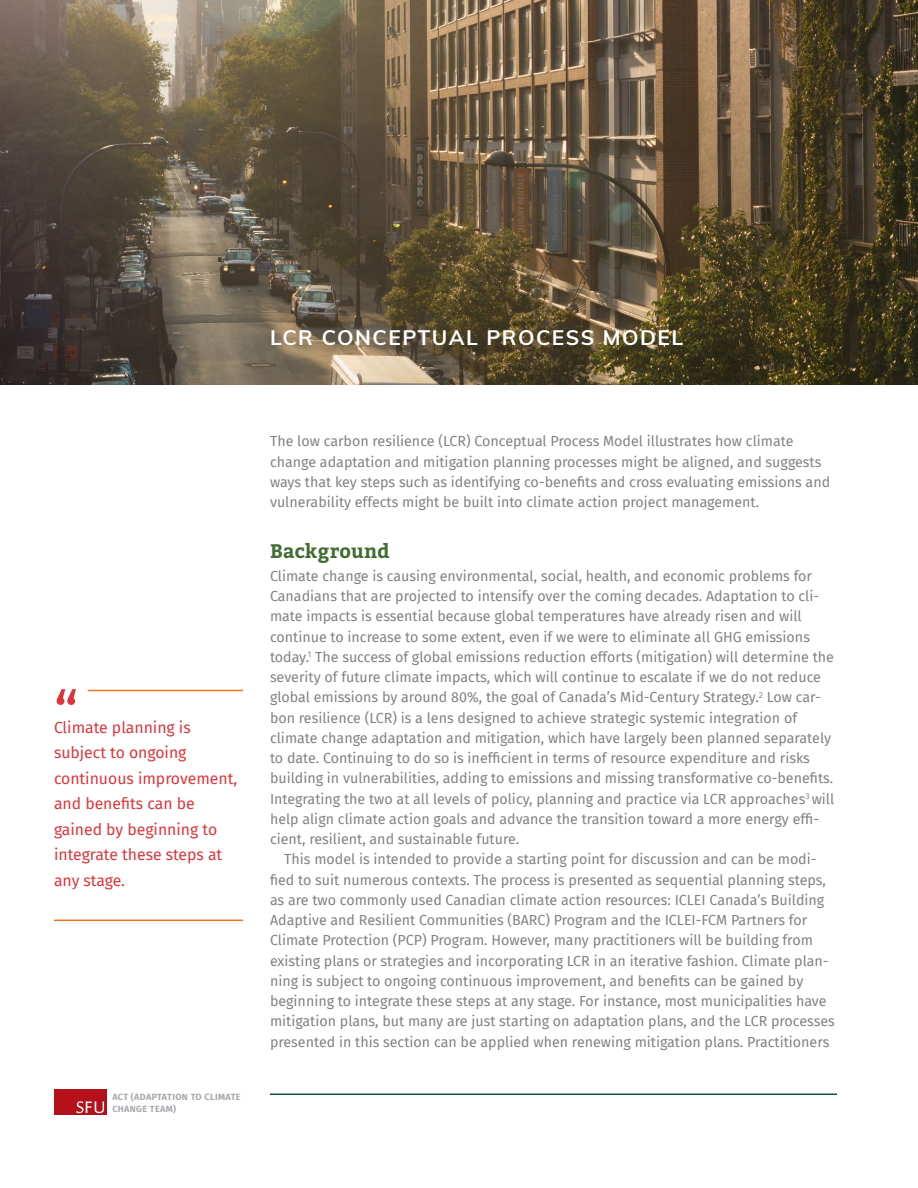
<style>
.page{position:relative;width:918px;height:1188px;background:#fff}
.page>*{position:absolute;margin:0;border:0;box-sizing:border-box;transform-origin:0 0}
.t1{font:60px "Fira Sans";color:#dd353b}
.h1___image{font:700 21px "Muli";letter-spacing:.07em;color:#fff}
.h2_3{font:700 19.5px "Bitter";letter-spacing:.01em;color:#416e30}
.pullquote{font:15.75px/25.5px "Fira Sans";color:#db373c}
.noindent{font:14.25px/20.2px "Fira Sans";color:#808285}
.body_p{font:14.25px/20.2px "Fira Sans";color:#808285}
.t2{font:700 9px/11.2px "Fira Sans";letter-spacing:.04em;color:#a8a9ad}
</style>
<div class="page">
<img style="left:54px;top:1089px;width:52px;height:26px">
<img style="left:0;top:0;width:918px;height:384px">
<hr style="left:88px;top:690px;width:155px;height:1px;background:#f47323">
<hr style="left:54px;top:920px;width:189px;height:1px;background:#f47323">
<hr style="left:270px;top:1094px;width:567px;height:1px;background:#174c4c">
<p class="h1___image" style="left:270px;top:322px;width:415px">LCR CONCEPTUAL PROCESS MODEL</p>
<p class="t1" style="left:54px;top:668px;width:26px">“</p>
<p class="pullquote" style="left:54px;top:714px;width:185px">Climate planning is subject to ongoing continuous improvement, and benefits can be gained by beginning to integrate these steps at any stage.</p>
<p class="t2" style="left:112px;top:1091px;width:130px">ACT (ADAPTATION TO CLIMATE<br>CHANGE TEAM)</p>
<p class="noindent" style="left:270px;top:431px;width:562px">The low carbon resilience (LCR) Conceptual Process Model illustrates how climate change adaptation and mitigation planning processes might be aligned, and suggests ways that key steps such as identifying co-benefits and cross evaluating emissions and vulnerability effects might be built into climate action project management.</p>
<p class="h2_3" style="left:270px;top:539px;width:121px">Background</p>
<p class="noindent" style="left:270px;top:565px;width:566px">Climate change is causing environmental, social, health, and economic problems for Canadians that are projected to intensify over the coming decades. Adaptation to cli&shy;mate impacts is essential because global temperatures have already risen and will continue to increase to some extent, even if we were to eliminate all GHG emissions today.<sup>1</sup> The success of global emissions reduction efforts (mitigation) will determine the severity of future climate impacts, which will continue to escalate if we do not reduce global emissions by around 80%, the goal of Canada’s Mid-Century Strategy.<sup>2</sup> Low car&shy;bon resilience (LCR) is a lens designed to achieve strategic systemic integration of climate change adaptation and mitigation, which have largely been planned separately to date. Continuing to do so is inefficient in terms of resource expenditure and risks building in vulnerabilities, adding to emissions and missing transformative co-benefits.<br>Integrating the two at all levels of policy, planning and practice via LCR approaches<sup>3</sup> will help align climate action goals and advance the transition toward a more energy effi&shy;cient, resilient, and sustainable future.</p>
<p class="body_p" style="left:270px;top:849px;width:566px;text-indent:14px">This model is intended to provide a starting point for discussion and can be modi&shy;fied to suit numerous contexts. The process is presented as sequential planning steps, as are two commonly used Canadian climate action resources: ICLEI Canada’s Building Adaptive and Resilient Communities (BARC) Program and the ICLEI-FCM Partners for Climate Protection (PCP) Program. However, many practitioners will be building from existing plans or strategies and incorporating LCR in an iterative fashion. Climate plan&shy;ning is subject to ongoing continuous improvement, and benefits can be gained by beginning to integrate these steps at any stage. For instance, most municipalities have mitigation plans, but many are just starting on adaptation plans, and the LCR processes presented in this section can be applied when renewing mitigation plans. Practitioners</p>
</div>
